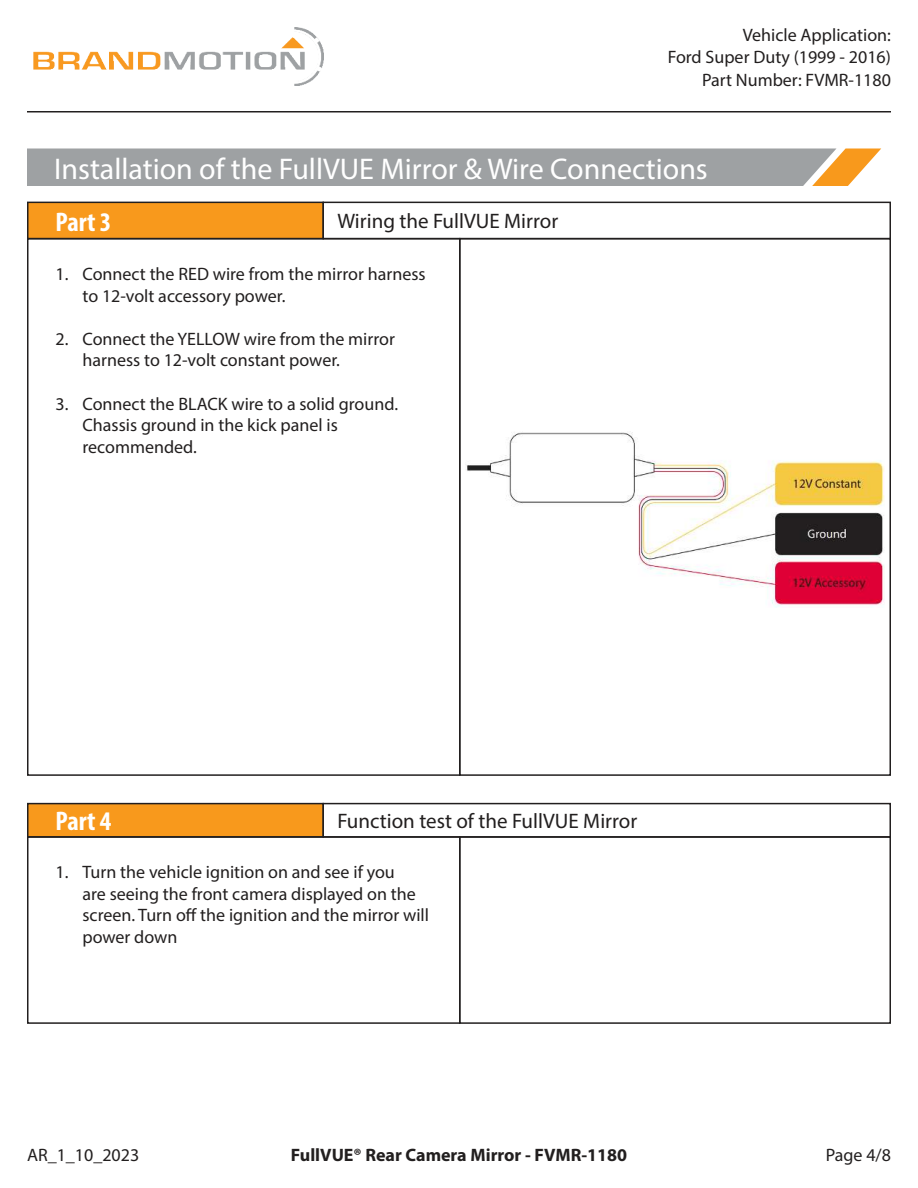
<style>
.page{position:relative;width:918px;height:1188px;background:#fff}
.page>*{position:absolute;margin:0;border:0;box-sizing:border-box;transform-origin:0 0}
.t1{font:30px "Myriad Pro";color:#fff}
.t2{font:700 condensed 27px "Myriad Pro";color:#fff}
.t3{font:21px "Myriad Pro";color:#221f1f}
.t4{font:18px/21.6px "Myriad Pro";color:#221f1f}
.t5{font:700 18px "Myriad Pro";color:#221f1f}
</style>
<div class="page">
<img style="left:33px;top:27px;width:290px;height:59px">
<hr style="left:27px;top:111px;width:864px;height:1px;background:#221f1f">
<svg style="left:27px;top:148px;width:854px;height:38px;background:#a5a4a1"></svg>
<div style="left:28px;top:202px;width:295px;height:37px;background:#f8991c"></div>
<div style="left:27px;top:202px;width:297px;height:37px;border:2px solid #221f1f"></div>
<div style="left:28px;top:804px;width:295px;height:33px;background:#f8991c"></div>
<div style="left:27px;top:803px;width:297px;height:35px;border:2px solid #221f1f"></div>
<div style="left:459px;top:836px;width:432px;height:188px;border:2px solid #221f1f"></div>
<div style="left:323px;top:202px;width:568px;height:37px;border:2px solid #221f1f"></div>
<div style="left:323px;top:803px;width:568px;height:35px;border:2px solid #221f1f"></div>
<div style="left:27px;top:238px;width:434px;height:538px;border:2px solid #221f1f"></div>
<div style="left:27px;top:836px;width:434px;height:188px;border:2px solid #221f1f"></div>
<img style="left:466px;top:432px;width:418px;height:176px">
<p class="t4" style="left:668px;top:25px;width:225px;line-height:22.5px;text-align:right">Vehicle Application:<br>Ford Super Duty (1999 - 2016)<br>Part Number: FVMR-1180</p>
<h1 class="t1" style="left:54px;top:157px;width:655px">Installation of the FullVUE Mirror &amp; Wire Connections</h1>
<h2 class="t2" style="left:56px;top:212px;width:57px">Part 3</h2>
<p class="t3" style="left:338px;top:213px;width:222px">Wiring the FullVUE Mirror</p>
<p class="t4" style="left:82px;top:265px;width:345px;text-indent:-27px">1. Connect the RED wire from the mirror harness to 12-volt accessory power.</p>
<p class="t4" style="left:82px;top:329px;width:314px;text-indent:-27px">2. Connect the YELLOW wire from the mirror harness to 12-volt constant power.</p>
<p class="t4" style="left:82px;top:394px;width:317px;text-indent:-27px">3. Connect the BLACK wire to a solid ground.<br>Chassis ground in the kick panel is recommended.</p>
<h2 class="t2" style="left:56px;top:811px;width:57px">Part 4</h2>
<p class="t3" style="left:338px;top:813px;width:301px">Function test of the FullVUE Mirror</p>
<p class="t4" style="left:82px;top:863px;width:348px;text-indent:-27px">1. Turn the vehicle ignition on and see if you<br>are seeing the front camera displayed on the screen. Turn off the ignition and the mirror will power down</p>
<p class="t4" style="left:27px;top:1146px;width:114px">AR_1_10_2023</p>
<p class="t5" style="left:291px;top:1144px;width:338px">FullVUE® Rear Camera Mirror - FVMR-1180</p>
<p class="t4" style="left:826px;top:1146px;width:67px">Page 4/8</p>
</div>
